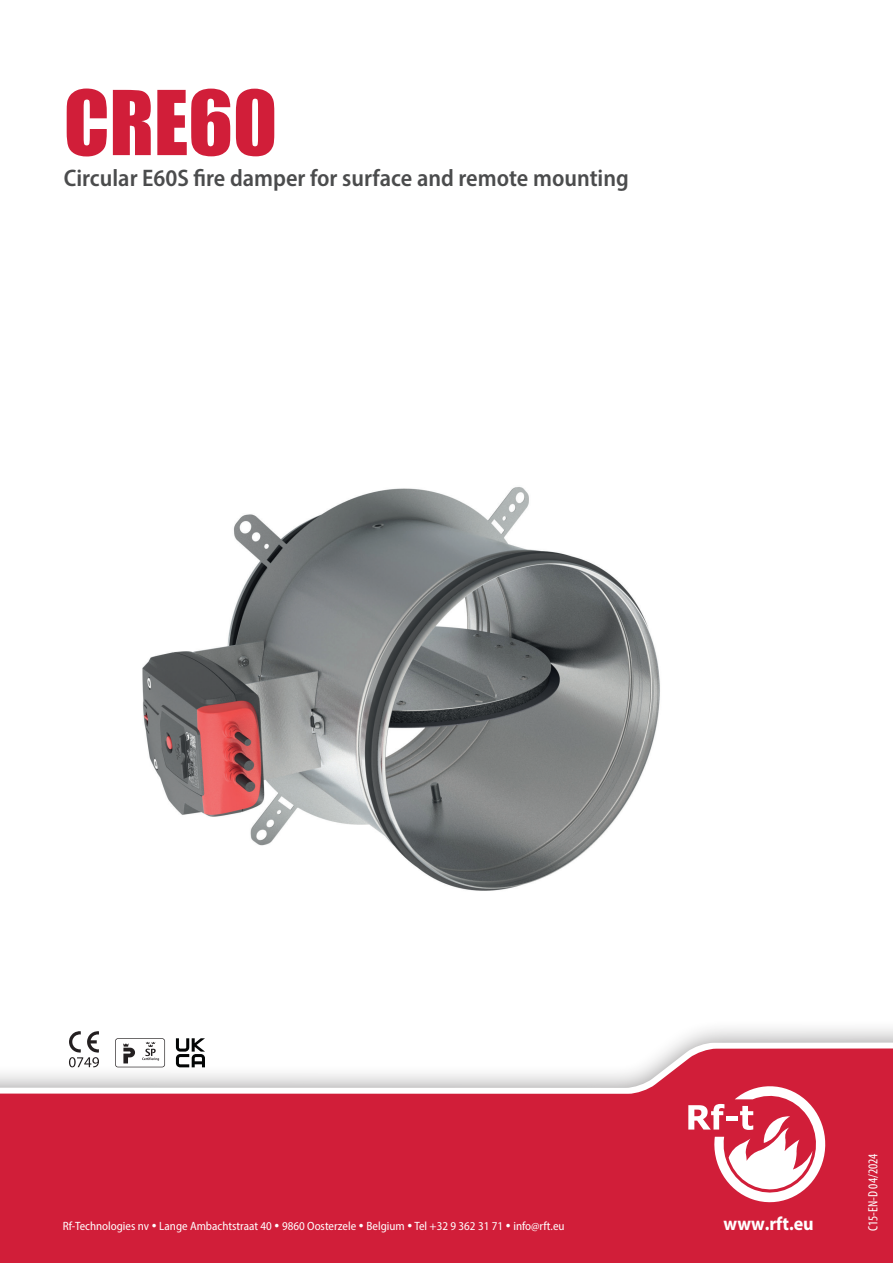
<style>
.page{position:relative;width:893px;height:1263px;background:#fff}
.page>*{position:absolute;margin:0;border:0;box-sizing:border-box;transform-origin:0 0}
.t1{font:82.5px "Impact";color:#d11e39}
.t2{font:600 semi-condensed 24px "Myriad Pro";color:#4b4c4d}
.t3{font:700 18.9px "Myriad Pro";color:#fff;scale:.96 1}
.t4{font:condensed 13.5px "Myriad Pro";letter-spacing:-.01em;color:#fff}
.t5{font:semi-condensed 12px "Myriad Pro";color:#fff}
</style>
<div class="page">
<div style="left:0;top:1019px;width:893px;height:244px;background:#231f20;opacity:.5"></div>
<svg style="left:0;top:1042px;width:893px;height:6px"></svg>
<svg style="left:0;top:1048px;width:893px;height:215px;background:#d64158"></svg>
<svg style="left:688px;top:1082px;width:143px;height:126px"></svg>
<img style="left:142px;top:487px;width:518px;height:404px">
<svg style="left:69px;top:1031px;width:30px;height:36px"></svg>
<svg style="left:115px;top:1038px;width:50px;height:29px"></svg>
<svg style="left:176px;top:1038px;width:29px;height:29px"></svg>
<h1 class="t1" style="left:64px;top:59px;width:215px">CRE60</h1>
<h2 class="t2" style="left:64px;top:163px;width:567px">Circular E60S fire damper for surface and remote mounting</h2>
<p class="t5" style="left:63px;top:1218px;width:503px">Rf-Technologies nv • Lange Ambachtstraat 40 • 9860 Oosterzele • Belgium • Tel +32 9 362 31 71 • info@rft.eu</p>
<h3 class="t3" style="left:724px;top:1211px;width:95px">www.rft.eu</h3>
<p class="t4" style="left:865px;top:1231px;width:79px;rotate:-90deg">C15-EN-D 04/2024</p>
</div>
